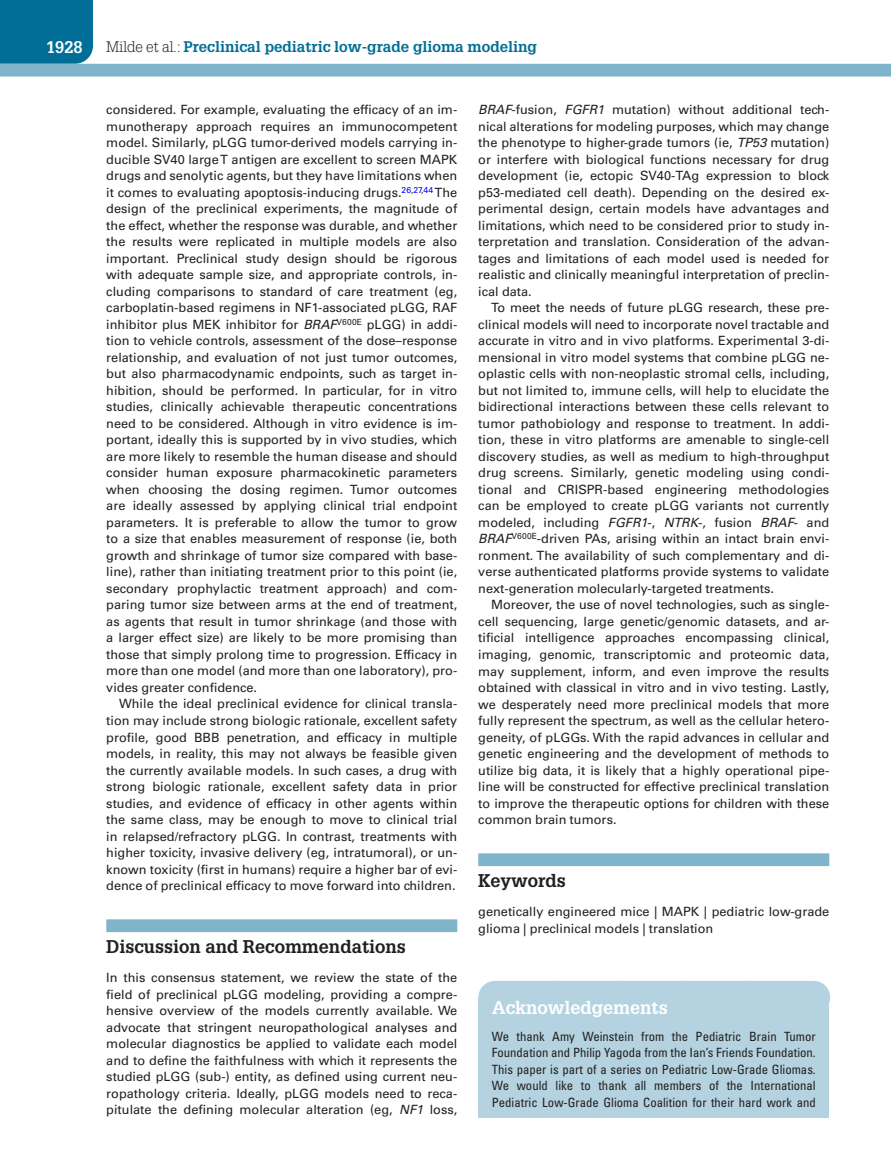
<style>
.page{position:relative;width:891px;height:1175px;background:#fff}
.page>*{position:absolute;margin:0;border:0;box-sizing:border-box;transform-origin:0 0}
.t1{font:700 18px "Glypha LT Std";color:#231f20}
.t2{font:700 18px "Glypha LT Std";color:#fff}
.t3{font:700 16.5px "Glypha LT Std";color:#fff}
.t4{font:700 15px "Glypha LT Std";color:#006e96}
.t5{font:12.75px/16.5px "Univers LT Std";color:#231f20;text-align:justify}
.t6{font:condensed 12.75px/16.5px "Univers LT Std";color:#231f20;text-align:justify}
.s1{font-weight:300;color:#231f20}
.s2{font-style:italic}
</style>
<div class="page">
<div style="left:0;top:0;width:93px;height:64px;background:#006e96"></div>
<div style="left:0;top:64px;width:891px;height:12px;background:#7fb4ca"></div>
<div style="left:106px;top:919px;width:351px;height:13px;background:#7fb4ca"></div>
<div style="left:478px;top:853px;width:351px;height:13px;background:#7fb4ca"></div>
<div style="left:478px;top:998px;width:351px;height:31px;background:#b4d2df"></div>
<div style="left:495px;top:980px;width:318px;height:33px;background:#b4d2df"></div>
<svg style="left:558px;top:980px;width:223px;height:1px"></svg>
<hr style="left:813px;top:980px;width:1px;height:33px;background:#b4d2df">
<div style="left:478px;top:1027px;width:351px;height:90px;background:#b4d2df"></div>
<p class="t3" style="left:46px;top:37px;width:38px">1928</p>
<p class="t4" style="left:106px;top:37px;width:432px"><span class="s1">Milde et al.:</span> Preclinical pediatric low-grade glioma modeling</p>
<p class="t5" style="left:106px;top:102px;width:353px">considered. For example, evaluating the efficacy of an im&shy;munotherapy approach requires an immunocompetent model. Similarly, pLGG tumor-derived models carrying in&shy;ducible SV40 large T antigen are excellent to screen MAPK drugs and senolytic agents, but they have limitations when it comes to evaluating apoptosis-inducing drugs.<sup>26</sup><sup>,</sup><sup>27</sup><sup>,</sup><sup>44</sup> The design of the preclinical experiments, the magnitude of the effect, whether the response was durable, and whether the results were replicated in multiple models are also important. Preclinical study design should be rigorous with adequate sample size, and appropriate controls, in&shy;cluding comparisons to standard of care treatment (eg, carboplatin-based regimens in NF1-associated pLGG, RAF inhibitor plus MEK inhibitor for <span class="s2">BRAF</span><sup>V600E</sup> pLGG) in addi&shy;tion to vehicle controls, assessment of the dose–response relationship, and evaluation of not just tumor outcomes, but also pharmacodynamic endpoints, such as target in&shy;hibition, should be performed. In particular, for in vitro studies, clinically achievable therapeutic concentrations need to be considered. Although in vitro evidence is im&shy;portant, ideally this is supported by in vivo studies, which are more likely to resemble the human disease and should consider human exposure pharmacokinetic parameters when choosing the dosing regimen. Tumor outcomes are ideally assessed by applying clinical trial endpoint parameters. It is preferable to allow the tumor to grow to a size that enables measurement of response (ie, both growth and shrinkage of tumor size compared with base&shy;line), rather than initiating treatment prior to this point (ie, secondary prophylactic treatment approach) and com&shy;paring tumor size between arms at the end of treatment, as agents that result in tumor shrinkage (and those with a larger effect size) are likely to be more promising than those that simply prolong time to progression. Efficacy in more than one model (and more than one laboratory), pro&shy;vides greater confidence.</p>
<p class="t5" style="left:106px;top:696px;width:353px;text-indent:13px">While the ideal preclinical evidence for clinical transla&shy;tion may include strong biologic rationale, excellent safety profile, good BBB penetration, and efficacy in multiple models, in reality, this may not always be feasible given the currently available models. In such cases, a drug with strong biologic rationale, excellent safety data in prior studies, and evidence of efficacy in other agents within the same class, may be enough to move to clinical trial in relapsed/refractory pLGG. In contrast, treatments with higher toxicity, invasive delivery (eg, intratumoral), or un&shy;known toxicity (first in humans) require a higher bar of evi&shy;dence of preclinical efficacy to move forward into children.</p>
<h1 class="t1" style="left:106px;top:935px;width:301px">Discussion and Recommendations</h1>
<p class="t5" style="left:106px;top:969px;width:353px">In this consensus statement, we review the state of the field of preclinical pLGG modeling, providing a compre&shy;hensive overview of the models currently available. We advocate that stringent neuropathological analyses and molecular diagnostics be applied to validate each model and to define the faithfulness with which it represents the studied pLGG (sub-) entity, as defined using current neu&shy;ropathology criteria. Ideally, pLGG models need to reca&shy;pitulate the defining molecular alteration (eg, <span class="s2">NF1</span> loss,</p>
<p class="t5" style="left:478px;top:102px;width:353px"><span class="s2">BRAF</span>-fusion, <span class="s2">FGFR1</span> mutation) without additional tech&shy;nical alterations for modeling purposes, which may change the phenotype to higher-grade tumors (ie, <span class="s2">TP53</span> mutation) or interfere with biological functions necessary for drug development (ie, ectopic SV40-TAg expression to block p53-mediated cell death). Depending on the desired ex&shy;perimental design, certain models have advantages and limitations, which need to be considered prior to study in&shy;terpretation and translation. Consideration of the advan&shy;tages and limitations of each model used is needed for realistic and clinically meaningful interpretation of preclin&shy;ical data.</p>
<p class="t5" style="left:478px;top:300px;width:353px;text-indent:13px">To meet the needs of future pLGG research, these pre&shy;clinical models will need to incorporate novel tractable and accurate in vitro and in vivo platforms. Experimental 3-di&shy;mensional in vitro model systems that combine pLGG ne&shy;oplastic cells with non-neoplastic stromal cells, including, but not limited to, immune cells, will help to elucidate the bidirectional interactions between these cells relevant to tumor pathobiology and response to treatment. In addi&shy;tion, these in vitro platforms are amenable to single-cell discovery studies, as well as medium to high-throughput drug screens. Similarly, genetic modeling using condi&shy;tional and CRISPR-based engineering methodologies can be employed to create pLGG variants not currently modeled, including <span class="s2">FGFR1</span>-, <span class="s2">NTRK</span>-, fusion <span class="s2">BRAF</span>- and <span class="s2">BRAF</span><sup>V600E</sup>-driven PAs, arising within an intact brain envi&shy;ronment. The availability of such complementary and di&shy;verse authenticated platforms provide systems to validate next-generation molecularly-targeted treatments.</p>
<p class="t5" style="left:478px;top:597px;width:353px;text-indent:13px">Moreover, the use of novel technologies, such as single&shy;cell sequencing, large genetic/genomic datasets, and ar&shy;tificial intelligence approaches encompassing clinical, imaging, genomic, transcriptomic and proteomic data, may supplement, inform, and even improve the results obtained with classical in vitro and in vivo testing. Lastly, we desperately need more preclinical models that more fully represent the spectrum, as well as the cellular hetero&shy;geneity, of pLGGs. With the rapid advances in cellular and genetic engineering and the development of methods to utilize big data, it is likely that a highly operational pipe&shy;line will be constructed for effective preclinical translation to improve the therapeutic options for children with these common brain tumors.</p>
<h1 class="t1" style="left:478px;top:869px;width:89px">Keywords</h1>
<p class="t5" style="left:478px;top:903px;width:353px">genetically engineered mice | MAPK | pediatric low-grade glioma | preclinical models | translation</p>
<h1 class="t2" style="left:492px;top:996px;width:178px">Acknowledgements</h1>
<p class="t6" style="left:492px;top:1028px;width:326px">We thank Amy Weinstein from the Pediatric Brain Tumor Foundation and Philip Yagoda from the Ian’s Friends Foundation.<br>This paper is part of a series on Pediatric Low-Grade Gliomas.<br>We would like to thank all members of the International Pediatric Low-Grade Glioma Coalition for their hard work and</p>
</div>
